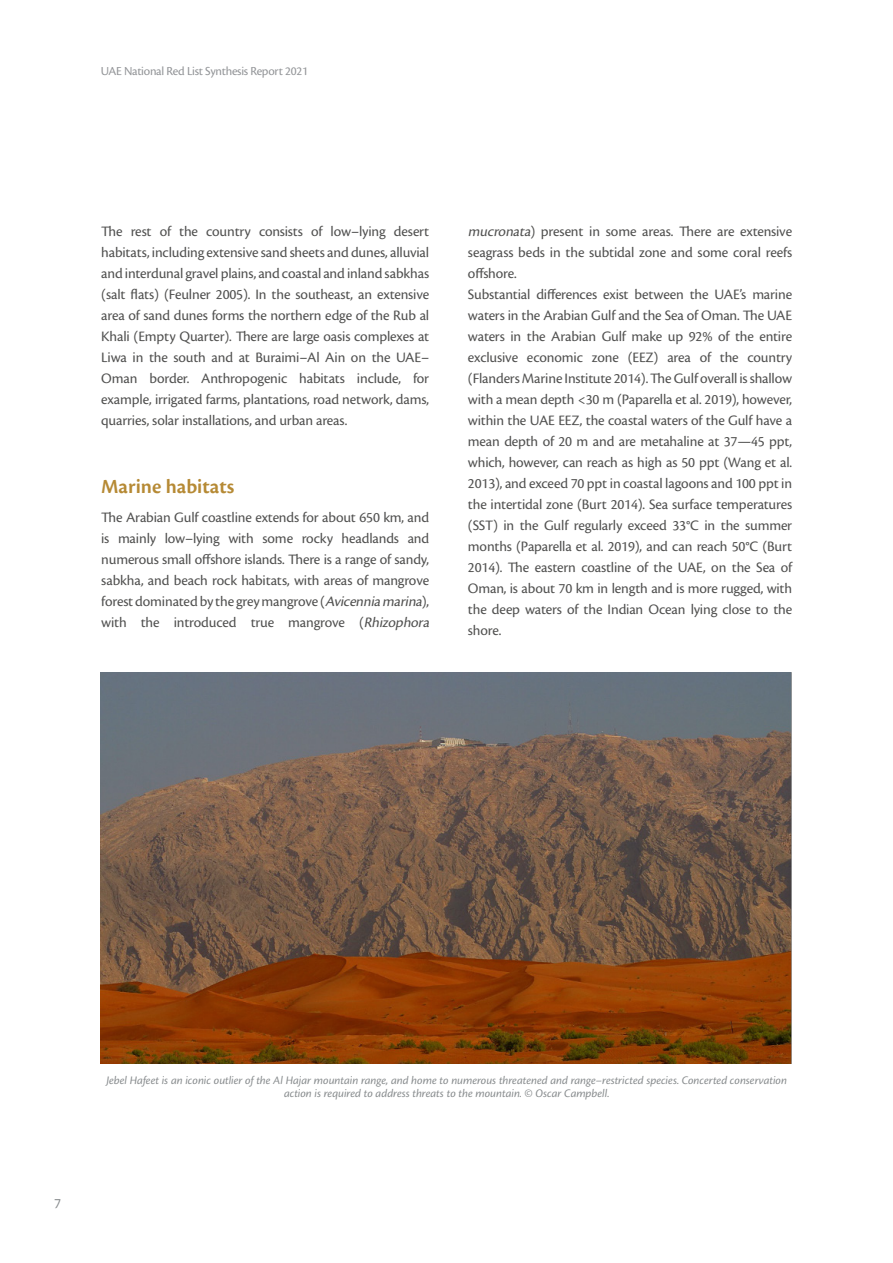
<style>
.page{position:relative;width:893px;height:1263px;background:#fff}
.page>*{position:absolute;margin:0;border:0;box-sizing:border-box;transform-origin:0 0}
.t1{font:600 21px "Cronos Pro";color:#b68a35}
.t2{font:15px/21px "Cronos Pro";letter-spacing:-.01em;color:#515150}
.t3{font:15px "Cronos Pro";color:#888c8e}
.t4{font:12.75px "Cronos Pro";letter-spacing:-.02em;color:#939598}
.t5{font:italic 12px/13.5px "Cronos Pro";letter-spacing:-.005em;color:#888c8e;text-align:center}
.s1{font-style:italic}
</style>
<div class="page">
<img style="left:101px;top:673px;width:691px;height:390px">
<p class="t4" style="left:101px;top:63px;width:209px">UAE National Red List Synthesis Report 2021</p>
<p class="t2" style="left:101px;top:221px;width:329px;text-align:justify">The rest of the country consists of low–lying desert habitats, including extensive sand sheets and dunes, alluvial and interdunal gravel plains, and coastal and inland sabkhas (salt flats) (Feulner 2005). In the southeast, an extensive area of sand dunes forms the northern edge of the Rub al Khali (Empty Quarter). There are large oasis complexes at Liwa in the south and at Buraimi–Al Ain on the UAE– Oman border. Anthropogenic habitats include, for example, irrigated farms, plantations, road network, dams, quarries, solar installations, and urban areas.</p>
<h1 class="t1" style="left:101px;top:474px;width:134px">Marine habitats</h1>
<p class="t2" style="left:101px;top:507px;width:332px">The Arabian Gulf coastline extends for about 650 km, and is mainly low–lying with some rocky headlands and numerous small offshore islands. There is a range of sandy, sabkha, and beach rock habitats, with areas of mangrove forest dominated by the grey mangrove (<span class="s1">Avicennia marina</span>), with the introduced true mangrove (<span class="s1">Rhizophora</span></p>
<p class="t2" style="left:468px;top:221px;width:326px"><span class="s1">mucronata</span>) present in some areas. There are extensive seagrass beds in the subtidal zone and some coral reefs offshore.<br>Substantial differences exist between the UAE’s marine waters in the Arabian Gulf and the Sea of Oman. The UAE waters in the Arabian Gulf make up 92% of the entire exclusive economic zone (EEZ) area of the country (Flanders Marine Institute 2014). The Gulf overall is shallow with a mean depth &lt;30 m (Paparella et al. 2019), however, within the UAE EEZ, the coastal waters of the Gulf have a mean depth of 20 m and are metahaline at 37—45 ppt, which, however, can reach as high as 50 ppt (Wang et al.<br>2013), and exceed 70 ppt in coastal lagoons and 100 ppt in the intertidal zone (Burt 2014). Sea surface temperatures (SST) in the Gulf regularly exceed 33°C in the summer months (Paparella et al. 2019), and can reach 50°C (Burt 2014). The eastern coastline of the UAE, on the Sea of Oman, is about 70 km in length and is more rugged, with the deep waters of the Indian Ocean lying close to the shore.</p>
<p class="t3" style="left:54px;top:1194px;width:8px">7</p>
<p class="t5" style="left:106px;top:1073px;width:682px">Jebel Hafeet is an iconic outlier of the Al Hajar mountain range, and home to numerous threatened and range–restricted species. Concerted conservation action is required to address threats to the mountain. © Oscar Campbell.</p>
</div>
